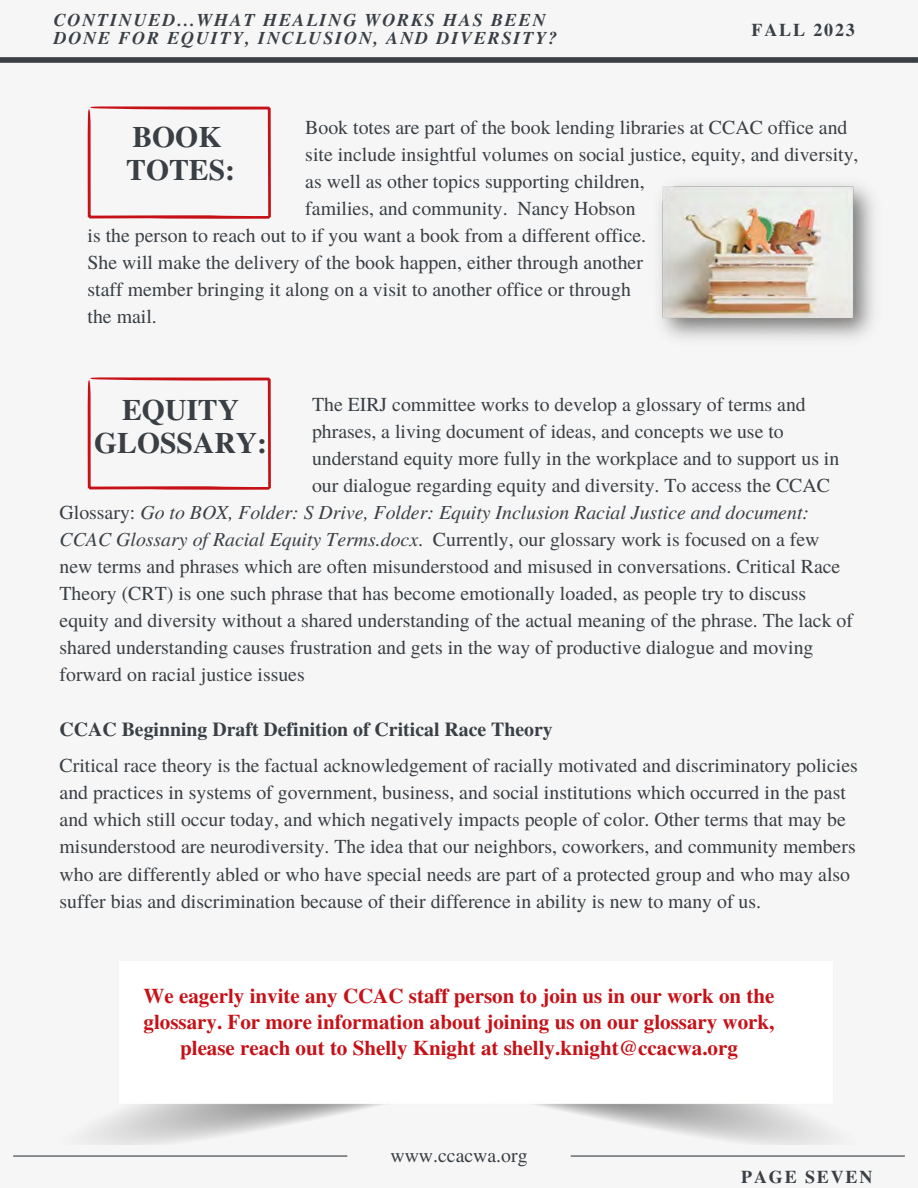
<style>
.page{position:relative;width:918px;height:1188px;background:#f6f6f6}
.page>*{position:absolute;margin:0;border:0;box-sizing:border-box;transform-origin:0 0}
.t1{font:700 29.7px/32.7px "Te X Gyre Termes";color:#393f44;text-align:center}
.t2{font:700 21px/25.8px "Te X Gyre Termes";color:#c61117;text-align:center}
.t3{font:19.8px/27px "Te X Gyre Termes";color:#393f44}
.t4{font:700 19.8px "Te X Gyre Termes";color:#393f44}
.t5{font:italic 700 18px/18px "Te X Gyre Termes";letter-spacing:.105em;color:#393f44}
.t6{font:700 18px "Te X Gyre Termes";letter-spacing:.105em;color:#393f44}
.s1{font-style:italic}
</style>
<div class="page">
<hr style="left:13px;top:1155px;width:334px;height:2px;background:#393f44">
<hr style="left:571px;top:1155px;width:334px;height:2px;background:#393f44">
<div style="left:0;top:57px;width:918px;height:6px;background:#393f44"></div>
<img style="left:660px;top:183px;width:214px;height:156px">
<svg style="left:88px;top:377px;width:183px;height:113px"></svg>
<svg style="left:88px;top:106px;width:183px;height:113px"></svg>
<p class="t5" style="left:54px;top:10px;width:505px">CONTINUED...WHAT HEALING WORKS HAS BEEN<br>DONE FOR EQUITY, INCLUSION, AND DIVERSITY?</p>
<p class="t6" style="left:752px;top:16px;width:105px">FALL 2023</p>
<p class="t3" style="left:305px;top:113px;width:544px">Book totes are part of the book lending libraries at CCAC office and</p>
<p class="t3" style="left:305px;top:140px;width:555px">site include insightful volumes on social justice, equity, and diversity,</p>
<p class="t3" style="left:305px;top:167px;width:341px">as well as other topics supporting children,</p>
<p class="t3" style="left:305px;top:194px;width:332px">families, and community. Nancy Hobson</p>
<p class="t3" style="left:88px;top:221px;width:560px">is the person to reach out to if you want a book from a different office.</p>
<p class="t3" style="left:88px;top:248px;width:557px">She will make the delivery of the book happen, either through another</p>
<p class="t3" style="left:88px;top:275px;width:545px">staff member bringing it along on a visit to another office or through</p>
<p class="t3" style="left:88px;top:302px;width:71px">the mail.</p>
<p class="t1" style="left:132px;top:119px;width:90px">BOOK</p>
<p class="t1" style="left:126px;top:152px;width:110px">TOTES:</p>
<p class="t3" style="left:312px;top:390px;width:495px">The EIRJ committee works to develop a glossary of terms and</p>
<p class="t3" style="left:312px;top:417px;width:473px">phrases, a living document of ideas, and concepts we use to</p>
<p class="t3" style="left:312px;top:444px;width:529px">understand equity more fully in the workplace and to support us in</p>
<p class="t3" style="left:60px;top:471px;width:795px;text-indent:252px">our dialogue regarding equity and diversity. To access the CCAC Glossary: <span class="s1">Go to BOX, Folder: S Drive, Folder: Equity Inclusion Racial Justice and document:<br>CCAC Glossary of Racial Equity Terms.docx</span>. Currently, our glossary work is focused on a few new terms and phrases which are often misunderstood and misused in conversations. Critical Race Theory (CRT) is one such phrase that has become emotionally loaded, as people try to discuss equity and diversity without a shared understanding of the actual meaning of the phrase. The lack of shared understanding causes frustration and gets in the way of productive dialogue and moving forward on racial justice issues</p>
<p class="t1" style="left:94px;top:392px;width:174px">EQUITY<br>GLOSSARY:</p>
<p class="t4" style="left:60px;top:714px;width:495px">CCAC Beginning Draft Definition of Critical Race Theory</p>
<p class="t3" style="left:60px;top:750px;width:800px">Critical race theory is the factual acknowledgement of racially motivated and discriminatory policies and practices in systems of government, business, and social institutions which occurred in the past and which still occur today, and which negatively impacts people of color. Other terms that may be misunderstood are neurodiversity. The idea that our neighbors, coworkers, and community members who are differently abled or who have special needs are part of a protected group and who may also suffer bias and discrimination because of their difference in ability is new to many of us.</p>
<p class="t2" style="left:144px;top:982px;width:632px">We eagerly invite any CCAC staff person to join us in our work on the glossary. For more information about joining us on our glossary work, please reach out to Shelly Knight at shelly.knight@ccacwa.org</p>
<p class="t3" style="left:390px;top:1141px;width:139px">www.ccacwa.org</p>
<p class="t6" style="left:741px;top:1163px;width:133px">PAGE SEVEN</p>
</div>
